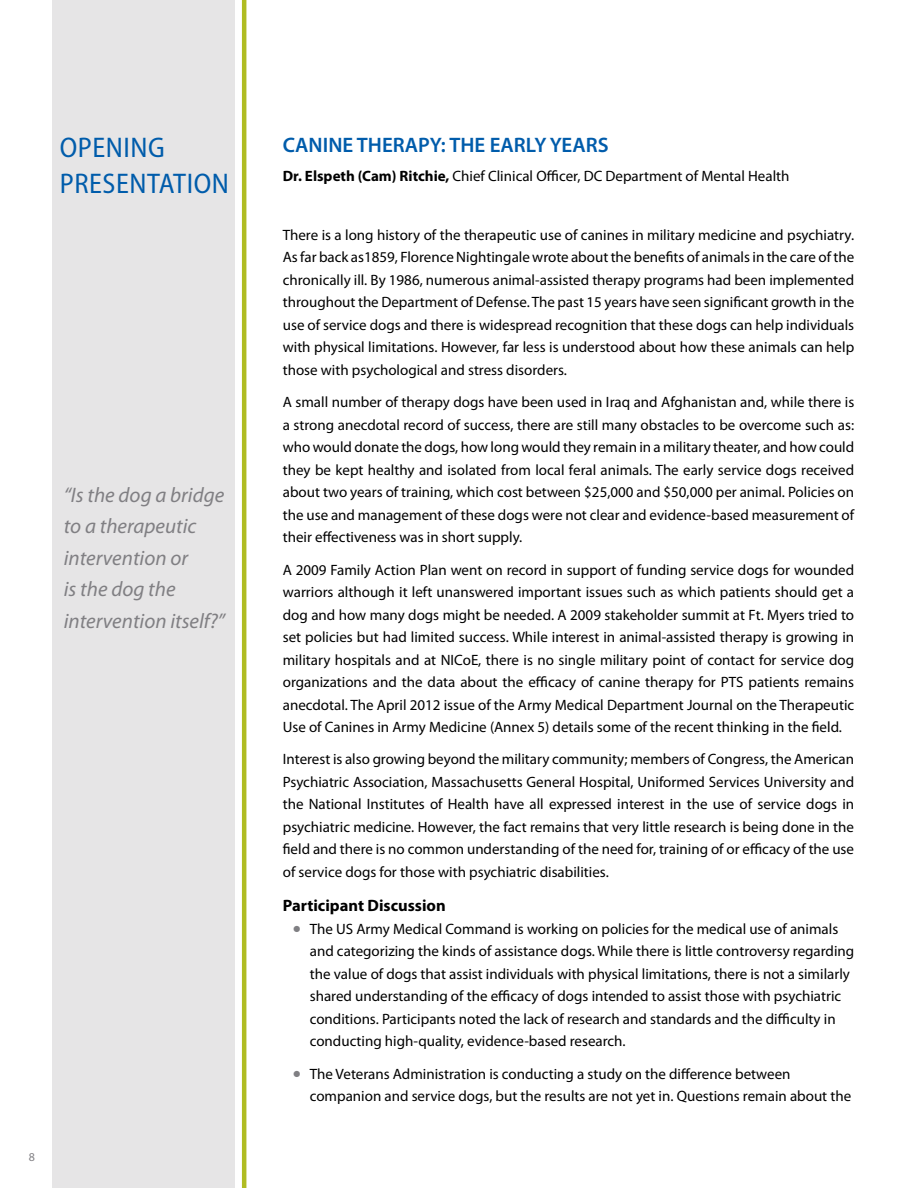
<style>
.page{position:relative;width:918px;height:1188px;background:#fff}
.page>*{position:absolute;margin:0;border:0;box-sizing:border-box;transform-origin:0 0}
.t1{font:semi-condensed 28.5px/36px "Myriad Pro";color:#005cab}
.t2{font:italic 21px/31.5px "Myriad Pro";color:#807f83}
.t3{font:600 21px "Myriad Pro";color:#005cab}
.t4{font:700 16.5px "Myriad Pro";color:#000}
.t5{font:15px/22.5px "Myriad Pro";color:#000;text-align:justify}
.t6{font:12px "Myriad Pro";color:#807f83}
.s1{font-weight:700}
</style>
<div class="page">
<div style="left:52px;top:0;width:183px;height:1188px;background:#e6e5e6"></div>
<hr style="left:242px;top:0;width:4px;height:1188px;background:#b0bc22">
<h1 class="t1" style="left:60px;top:131px;width:34px">OPENING<br>PRESENTATION</h1>
<h2 class="t2" style="left:64px;top:479px;width:163px">“Is the dog a bridge to a therapeutic intervention or<br>is the dog the intervention itself?”</h2>
<p class="t6" style="left:29px;top:1149px;width:8px">8</p>
<h2 class="t3" style="left:283px;top:131px;width:327px">CANINE THERAPY: THE EARLY YEARS</h2>
<p class="t5" style="left:283px;top:164px;width:508px"><span class="s1">Dr. Elspeth (Cam) Ritchie,</span> Chief Clinical Officer, DC Department of Mental Health</p>
<p class="t5" style="left:283px;top:223px;width:573px">There is a long history of the therapeutic use of canines in military medicine and psychiatry.<br>As far back as1859, Florence Nightingale wrote about the benefits of animals in the care of the chronically ill. By 1986, numerous animal-assisted therapy programs had been implemented throughout the Department of Defense. The past 15 years have seen significant growth in the use of service dogs and there is widespread recognition that these dogs can help individuals with physical limitations. However, far less is understood about how these animals can help those with psychological and stress disorders.</p>
<p class="t5" style="left:283px;top:391px;width:573px">A small number of therapy dogs have been used in Iraq and Afghanistan and, while there is a strong anecdotal record of success, there are still many obstacles to be overcome such as: who would donate the dogs, how long would they remain in a military theater, and how could they be kept healthy and isolated from local feral animals. The early service dogs received about two years of training, which cost between $25,000 and $50,000 per animal. Policies on the use and management of these dogs were not clear and evidence-based measurement of their effectiveness was in short supply.</p>
<p class="t5" style="left:283px;top:558px;width:573px">A 2009 Family Action Plan went on record in support of funding service dogs for wounded warriors although it left unanswered important issues such as which patients should get a dog and how many dogs might be needed. A 2009 stakeholder summit at Ft. Myers tried to set policies but had limited success. While interest in animal-assisted therapy is growing in military hospitals and at NICoE, there is no single military point of contact for service dog organizations and the data about the efficacy of canine therapy for PTS patients remains anecdotal. The April 2012 issue of the Army Medical Department Journal on the Therapeutic Use of Canines in Army Medicine (Annex 5) details some of the recent thinking in the field.</p>
<p class="t5" style="left:283px;top:748px;width:573px">Interest is also growing beyond the military community; members of Congress, the American Psychiatric Association, Massachusetts General Hospital, Uniformed Services University and the National Institutes of Health have all expressed interest in the use of service dogs in psychiatric medicine. However, the fact remains that very little research is being done in the field and there is no common understanding of the need for, training of or efficacy of the use of service dogs for those with psychiatric disabilities.</p>
<p class="t4" style="left:283px;top:895px;width:165px">Participant Discussion</p>
<p class="t5" style="left:310px;top:917px;width:546px;text-align:left">The US Army Medical Command is working on policies for the medical use of animals and categorizing the kinds of assistance dogs. While there is little controversy regarding the value of dogs that assist individuals with physical limitations, there is not a similarly shared understanding of the efficacy of dogs intended to assist those with psychiatric conditions. Participants noted the lack of research and standards and the difficulty in conducting high-quality, evidence-based research.</p>
<p class="t5" style="left:310px;top:1062px;width:543px">The Veterans Administration is conducting a study on the difference between companion and service dogs, but the results are not yet in. Questions remain about the</p>
</div>
